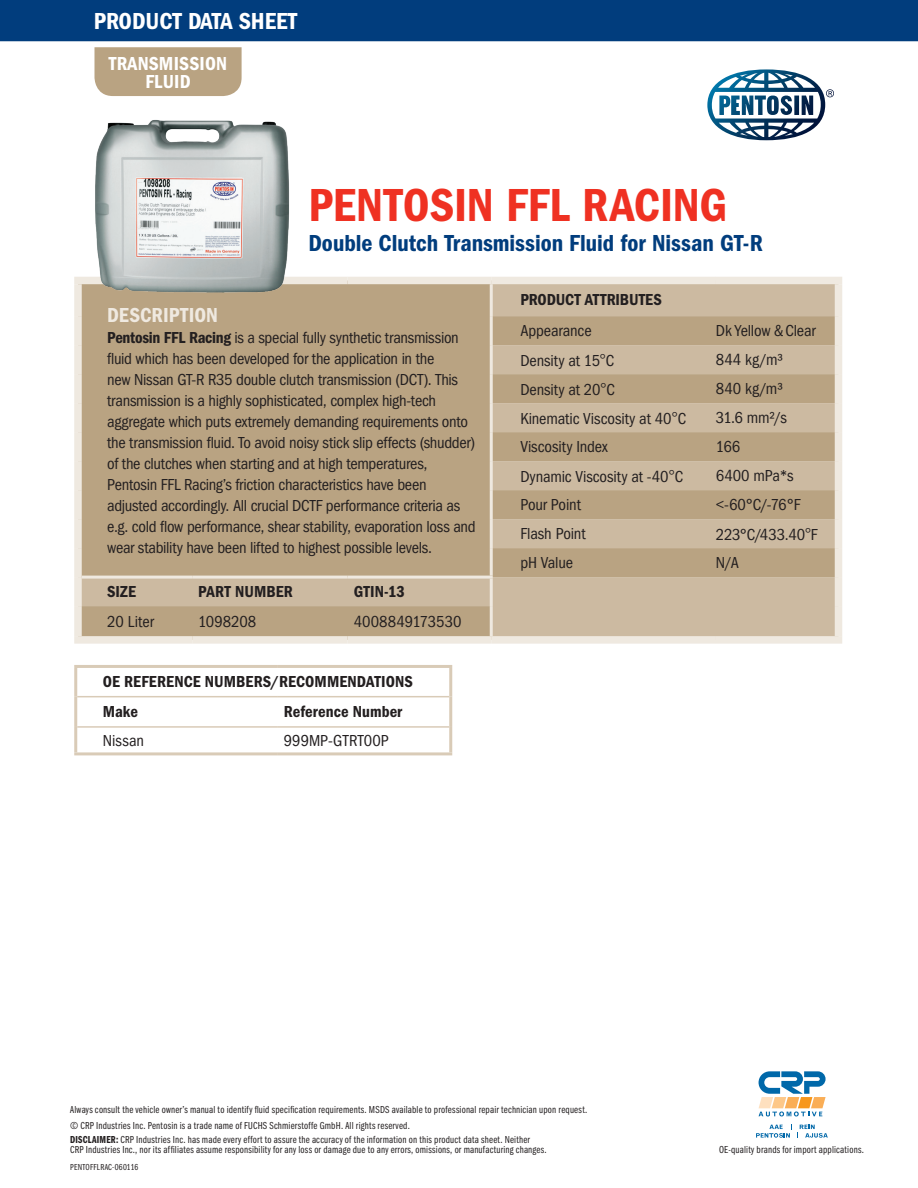
<style>
.page{position:relative;width:918px;height:1188px;background:#fff}
.page>*{position:absolute;margin:0;border:0;box-sizing:border-box;transform-origin:0 0}
.BENEFITS{font:48px "ITC Franklin Gothic Std Dm Cd";color:#ef3122}
.BENEFITS-2{font:24px "ITC Franklin Gothic Std Dm Cd";color:#013d7d}
.t1{font:24px "ITC Franklin Gothic Std Dm Cd";color:#fff}
.BENEFITS-3{font:21px "ITC Franklin Gothic Std Dm Cd";color:#efe9e0}
.t2{font:19.5px/18px "ITC Franklin Gothic Std Dm Cd";letter-spacing:.01em;color:#fff;text-align:center}
.BENEFITS-4{font:condensed 16.5px/21px "ITC Franklin Gothic Std";letter-spacing:-.015em;color:#231f20}
.BENEFITS-5{font:16.5px "ITC Franklin Gothic Std Dm Cd";letter-spacing:.005em;color:#231f20}
.BENEFITS-6{font:condensed 16.5px "ITC Franklin Gothic Std";letter-spacing:.005em;color:#231f20}
.t3{font:10.5px/16.5px "ITC Franklin Gothic Std Bk Cp";letter-spacing:.02em;color:#231f20}
.BENEFITS-7{font:9px "ITC Franklin Gothic Std Bk Cp";letter-spacing:.03em;color:#231f20}
.s1{font-family:"ITC Franklin Gothic Std Dm Cd";font-stretch:normal}
.s2{font-family:"Trade Gothic LT Std";font-stretch:normal}
.s3{font-family:"ITC Franklin Gothic Std Dm Cp"}
</style>
<div class="page">
<div style="left:0;top:0;width:918px;height:41px;background:#013d7d"></div>
<svg style="left:707px;top:69px;width:127px;height:71px"></svg>
<svg style="left:759px;top:1071px;width:67px;height:45px"></svg>
<svg style="left:756px;top:1124px;width:36px;height:14px"></svg>
<svg style="left:799px;top:1125px;width:29px;height:13px"></svg>
<div style="left:95px;top:47px;width:147px;height:49px;background:#b9a382"></div>
<svg style="left:82px;top:284px;width:753px;height:352px;background:#bfaa8c"></svg>
<div style="left:348px;top:277px;width:143px;height:7px;background:#efe9e0"></div>
<div style="left:74px;top:316px;width:8px;height:29px;background:#efe9e0"></div>
<div style="left:74px;top:345px;width:8px;height:29px;background:#efe9e0"></div>
<div style="left:74px;top:374px;width:8px;height:29px;background:#efe9e0"></div>
<div style="left:74px;top:403px;width:8px;height:29px;background:#efe9e0"></div>
<div style="left:74px;top:432px;width:8px;height:29px;background:#efe9e0"></div>
<div style="left:74px;top:461px;width:8px;height:29px;background:#efe9e0"></div>
<div style="left:74px;top:490px;width:8px;height:29px;background:#efe9e0"></div>
<div style="left:74px;top:519px;width:8px;height:29px;background:#efe9e0"></div>
<div style="left:74px;top:548px;width:8px;height:29px;background:#efe9e0"></div>
<div style="left:491px;top:277px;width:225px;height:7px;background:#efe9e0"></div>
<div style="left:716px;top:277px;width:126px;height:7px;background:#efe9e0"></div>
<div style="left:835px;top:284px;width:7px;height:32px;background:#efe9e0"></div>
<div style="left:835px;top:316px;width:7px;height:29px;background:#efe9e0"></div>
<div style="left:835px;top:345px;width:7px;height:29px;background:#efe9e0"></div>
<div style="left:835px;top:374px;width:7px;height:29px;background:#efe9e0"></div>
<div style="left:835px;top:403px;width:7px;height:29px;background:#efe9e0"></div>
<div style="left:835px;top:432px;width:7px;height:29px;background:#efe9e0"></div>
<hr style="left:490px;top:284px;width:3px;height:32px;background:#efe9e0">
<hr style="left:490px;top:316px;width:3px;height:29px;background:#efe9e0">
<hr style="left:490px;top:345px;width:3px;height:29px;background:#efe9e0">
<hr style="left:490px;top:374px;width:3px;height:29px;background:#efe9e0">
<hr style="left:490px;top:403px;width:3px;height:29px;background:#efe9e0">
<hr style="left:490px;top:432px;width:3px;height:29px;background:#efe9e0">
<hr style="left:490px;top:461px;width:3px;height:29px;background:#efe9e0">
<div style="left:835px;top:461px;width:7px;height:29px;background:#efe9e0"></div>
<hr style="left:490px;top:490px;width:3px;height:29px;background:#efe9e0">
<hr style="left:490px;top:519px;width:3px;height:29px;background:#efe9e0">
<hr style="left:490px;top:548px;width:3px;height:28px;background:#efe9e0">
<hr style="left:490px;top:579px;width:3px;height:27px;background:#efe9e0">
<hr style="left:490px;top:606px;width:3px;height:30px;background:#efe9e0">
<div style="left:835px;top:490px;width:7px;height:29px;background:#efe9e0"></div>
<div style="left:835px;top:519px;width:7px;height:29px;background:#efe9e0"></div>
<div style="left:835px;top:548px;width:7px;height:29px;background:#efe9e0"></div>
<div style="left:74px;top:577px;width:8px;height:29px;background:#efe9e0"></div>
<div style="left:835px;top:577px;width:7px;height:29px;background:#efe9e0"></div>
<div style="left:74px;top:606px;width:8px;height:30px;background:#efe9e0"></div>
<div style="left:835px;top:606px;width:7px;height:30px;background:#efe9e0"></div>
<hr style="left:82px;top:576px;width:110px;height:3px;background:#efe9e0">
<hr style="left:192px;top:576px;width:156px;height:3px;background:#efe9e0">
<hr style="left:348px;top:576px;width:145px;height:3px;background:#efe9e0">
<div style="left:74px;top:636px;width:118px;height:8px;background:#efe9e0"></div>
<div style="left:192px;top:636px;width:156px;height:8px;background:#efe9e0"></div>
<div style="left:348px;top:636px;width:143px;height:8px;background:#efe9e0"></div>
<div style="left:491px;top:636px;width:225px;height:8px;background:#efe9e0"></div>
<div style="left:716px;top:636px;width:126px;height:8px;background:#efe9e0"></div>
<svg style="left:77px;top:668px;width:372px;height:84px"></svg>
<hr style="left:74px;top:665px;width:203px;height:3px;background:#d9cbb7">
<hr style="left:74px;top:668px;width:3px;height:29px;background:#d9cbb7">
<hr style="left:277px;top:665px;width:175px;height:3px;background:#d9cbb7">
<hr style="left:449px;top:668px;width:3px;height:29px;background:#d9cbb7">
<hr style="left:74px;top:697px;width:3px;height:30px;background:#d9cbb7">
<hr style="left:449px;top:697px;width:3px;height:30px;background:#d9cbb7">
<hr style="left:74px;top:727px;width:3px;height:25px;background:#d9cbb7">
<hr style="left:449px;top:727px;width:3px;height:25px;background:#d9cbb7">
<hr style="left:77px;top:696px;width:200px;height:1px;background:#d9cbb7">
<hr style="left:277px;top:696px;width:172px;height:1px;background:#d9cbb7">
<hr style="left:77px;top:726px;width:200px;height:2px;background:#d9cbb7">
<hr style="left:277px;top:726px;width:172px;height:2px;background:#d9cbb7">
<hr style="left:74px;top:752px;width:203px;height:3px;background:#d9cbb7">
<hr style="left:277px;top:752px;width:175px;height:3px;background:#d9cbb7">
<img style="left:74px;top:120px;width:276px;height:196px">
<h2 class="t1" style="left:94px;top:7px;width:205px">PRODUCT DATA SHEET</h2>
<p class="t2" style="left:109px;top:55px;width:120px">TRANSMISSION<br>FLUID</p>
<p class="BENEFITS" style="left:308px;top:178px;width:420px">PENTOSIN FFL RACING</p>
<p class="BENEFITS-2" style="left:308px;top:229px;width:456px">Double Clutch Transmission Fluid for Nissan GT-R</p>
<p class="BENEFITS-3" style="left:107px;top:303px;width:112px">DESCRIPTION</p>
<p class="BENEFITS-4" style="left:107px;top:327px;width:370px"><span class="s1">Pentosin FFL Racing</span> is a special fully synthetic transmission fluid which has been developed for the application in the<br>new Nissan GT-R R35 double clutch transmission (DCT). This transmission is a highly sophisticated, complex high-tech aggregate which puts extremely demanding requirements onto the transmission fluid. To avoid noisy stick slip effects (shudder) of the clutches when starting and at high temperatures, Pentosin FFL Racing’s friction characteristics have been adjusted accordingly. All crucial DCTF performance criteria as e.g. cold flow performance, shear stability, evaporation loss and wear stability have been lifted to highest possible levels.</p>
<p class="BENEFITS-5" style="left:107px;top:582px;width:30px">SIZE</p>
<p class="BENEFITS-5" style="left:198px;top:582px;width:96px">PART NUMBER</p>
<p class="BENEFITS-5" style="left:354px;top:582px;width:53px">GTIN-13</p>
<p class="BENEFITS-4" style="left:107px;top:611px;width:49px">20 Liter</p>
<p class="BENEFITS-4" style="left:198px;top:611px;width:60px">1098208</p>
<p class="BENEFITS-4" style="left:354px;top:611px;width:109px">4008849173530</p>
<p class="BENEFITS-5" style="left:103px;top:672px;width:312px">OE REFERENCE NUMBERS/RECOMMENDATIONS</p>
<p class="BENEFITS-5" style="left:103px;top:703px;width:37px">Make</p>
<p class="BENEFITS-5" style="left:284px;top:703px;width:120px">Reference Number</p>
<p class="BENEFITS-4" style="left:103px;top:730px;width:43px">Nissan</p>
<p class="BENEFITS-6" style="left:284px;top:731px;width:107px">999MP-GTRT00P</p>
<p class="BENEFITS-5" style="left:520px;top:290px;width:143px">PRODUCT ATTRIBUTES</p>
<p class="BENEFITS-4" style="left:520px;top:320px;width:73px">Appearance</p>
<p class="BENEFITS-4" style="left:716px;top:320px;width:101px">Dk Yellow &amp;Clear</p>
<p class="BENEFITS-4" style="left:520px;top:350px;width:95px">Density at 15<span class="s2">°</span>C</p>
<p class="BENEFITS-4" style="left:716px;top:349px;width:69px">844 kg/m³</p>
<p class="BENEFITS-4" style="left:520px;top:379px;width:96px">Density at 20<span class="s2">°</span>C</p>
<p class="BENEFITS-4" style="left:716px;top:378px;width:69px">840 kg/m³</p>
<p class="BENEFITS-4" style="left:520px;top:408px;width:167px">Kinematic Viscosity at 40<span class="s2">°</span>C</p>
<p class="BENEFITS-4" style="left:716px;top:407px;width:72px">31.6 mm²/s</p>
<p class="BENEFITS-4" style="left:520px;top:436px;width:89px">Viscosity Index</p>
<p class="BENEFITS-4" style="left:716px;top:436px;width:26px">166</p>
<p class="BENEFITS-4" style="left:520px;top:466px;width:164px">Dynamic Viscosity at -40<span class="s2">°</span>C</p>
<p class="BENEFITS-4" style="left:716px;top:465px;width:79px">6400 mPa*s</p>
<p class="BENEFITS-4" style="left:520px;top:494px;width:62px">Pour Point</p>
<p class="BENEFITS-4" style="left:716px;top:494px;width:86px">&lt;-60°C/-76°F</p>
<p class="BENEFITS-4" style="left:520px;top:523px;width:67px">Flash Point</p>
<p class="BENEFITS-4" style="left:716px;top:524px;width:103px">223°C/433.40<span class="s2">°</span>F</p>
<p class="BENEFITS-4" style="left:520px;top:552px;width:54px">pH Value</p>
<p class="BENEFITS-4" style="left:716px;top:552px;width:24px">N/A</p>
<p class="t3" style="left:70px;top:1101px;width:519px">Always consult the vehicle owner’s manual to identify fluid specification requirements. MSDS available to professional repair technician upon request. © CRP Industries Inc. Pentosin is a trade name of FUCHS Schmierstoffe GmbH. All rights reserved.</p>
<p class="t3" style="left:70px;top:1134px;width:478px;line-height:10.5px"><span class="s3">DISCLAIMER:</span> CRP Industries Inc. has made every effort to assure the accuracy of the information on this product data sheet. Neither<br>CRP Industries Inc., nor its affiliates assume responsibility for any loss or damage due to any errors, omissions, or manufacturing changes.</p>
<p class="BENEFITS-7" style="left:70px;top:1162px;width:70px">PENTOFFLRAC-060116</p>
<p class="t3" style="left:719px;top:1142px;width:146px">OE-quality brands for import applications.</p>
</div>
